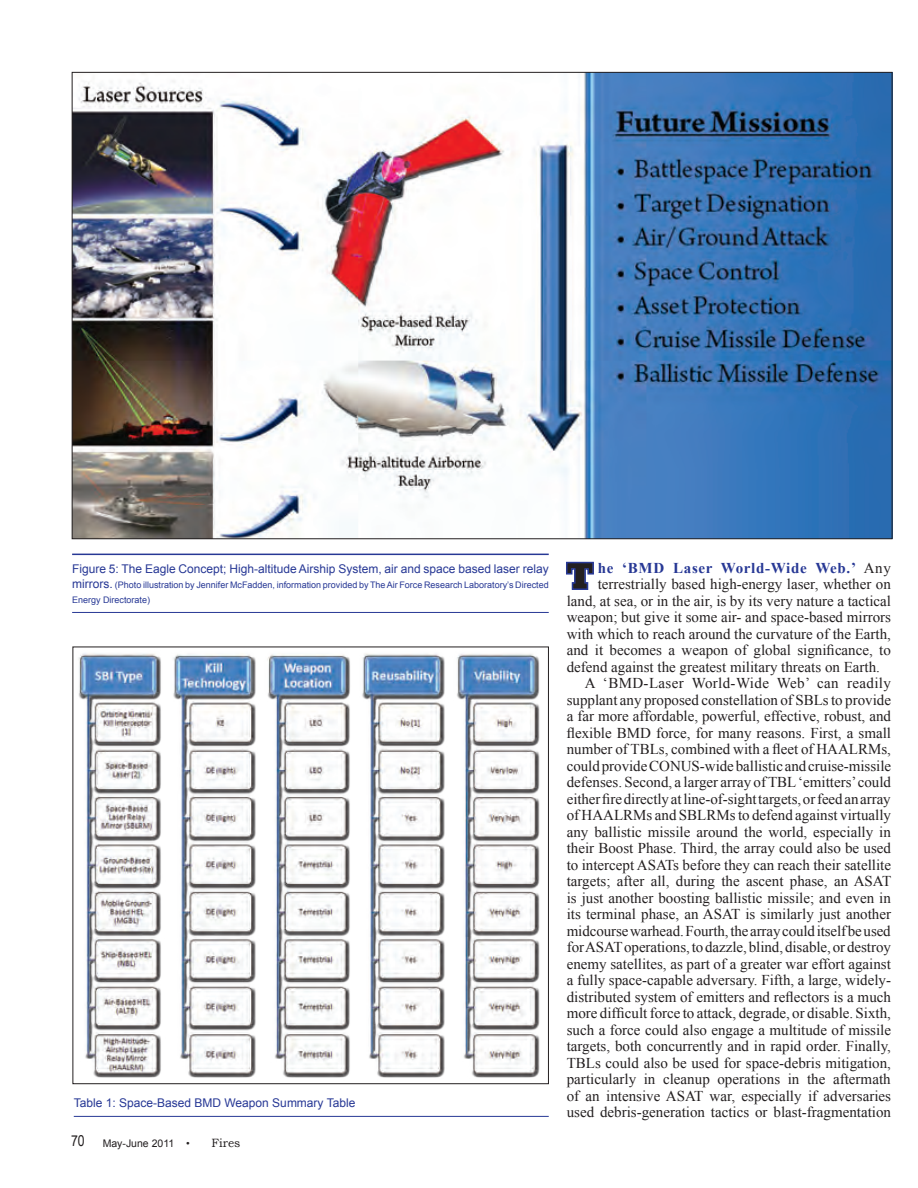
<style>
.page{position:relative;width:918px;height:1188px;background:#fff}
.page>*{position:absolute;margin:0;border:0;box-sizing:border-box;transform-origin:0 0}
.Copy__Drop_Cap__Glob{font:800 39.3px "Rockwell";color:#231f20}
.Copy__Body_text{font:15px/16.5px "Times New Roman";color:#231f20;text-align:justify}
.Copy__Drop_Cap__Glob-2{font:15px "Times New Roman";color:#231f20}
.Copy__Drop_Cap__Glob-3{font:700 15px "Times New Roman";letter-spacing:.045em;color:#273895}
.Photographs_graphics{font:12px "Arial";color:#273895}
.t1{font:12px "Bookman Old Style";color:#231f20}
.t2{font:10.5px "Arial";color:#231f20}
.Photographs_graphics-2{font:9px/15px "Arial";color:#273895}
.s1{font-size:12px}
.s2{font-family:"Arial Narrow";font-size:15px}
.s3{font-weight:400;color:#231f20}
</style>
<div class="page">
<img style="left:74px;top:74px;width:816px;height:463px">
<img style="left:78px;top:653px;width:462px;height:425px">
<svg style="left:566px;top:561px;width:28px;height:29px"></svg>
<hr style="left:74px;top:1116px;width:475px;height:1px;background:#273895">
<hr style="left:72px;top:554px;width:477px;height:1px;background:#273895">
<hr style="left:72px;top:612px;width:477px;height:1px;background:#273895">
<p class="Photographs_graphics" style="left:72px;top:561px;width:478px">Figure 5: The Eagle Concept; High-altitude Airship System, air and space based laser relay</p>
<p class="Photographs_graphics-2" style="left:72px;top:578px;width:478px"><span class="s1">mirrors.</span> (Photo illustration by Jennifer McFadden, information provided by The Air Force Research Laboratory’s Directed<br>Energy Directorate)</p>
<p class="Photographs_graphics" style="left:74px;top:1095px;width:283px">Table 1: Space-Based BMD Weapon Summary Table</p>
<p class="t2" style="left:71px;top:1137px;width:120px"><span class="s2">70</span> May-June 2011 •</p>
<p class="t1" style="left:212px;top:1135px;width:31px">Fires</p>
<p class="Copy__Drop_Cap__Glob" style="left:565px;top:553px;width:31px">T</p>
<p class="Copy__Drop_Cap__Glob-3" style="left:598px;top:557px;width:295px">he ‘BMD Laser World-Wide Web.’ <span class="s3">Any</span></p>
<p class="Copy__Drop_Cap__Glob-2" style="left:598px;top:574px;width:295px">terrestrially based high-energy laser, whether on</p>
<p class="Copy__Drop_Cap__Glob-2" style="left:567px;top:591px;width:326px">land, at sea, or in the air, is by its very nature a tactical</p>
<p class="Copy__Drop_Cap__Glob-2" style="left:567px;top:607px;width:326px">weapon; but give it some air- and space-based mirrors</p>
<p class="Copy__Drop_Cap__Glob-2" style="left:567px;top:624px;width:326px">with which to reach around the curvature of the Earth,</p>
<p class="Copy__Drop_Cap__Glob-2" style="left:567px;top:640px;width:326px">and it becomes a weapon of global significance, to</p>
<p class="Copy__Drop_Cap__Glob-2" style="left:567px;top:657px;width:315px">defend against the greatest military threats on Earth.</p>
<p class="Copy__Body_text" style="left:567px;top:675px;width:326px;text-indent:18px">A ‘BMD-Laser World-Wide Web’ can readily supplant any proposed constellation of SBLs to provide a far more affordable, powerful, effective, robust, and flexible BMD force, for many reasons. First, a small number of TBLs, combined with a fleet of HAALRMs, could provide CONUS-wide ballistic and cruise-missile defenses. Second, a larger array of TBL ‘emitters’ could either fire directly at line-of-sight targets, or feed an array of HAALRMs and SBLRMs to defend against virtually any ballistic missile around the world, especially in their Boost Phase. Third, the array could also be used to intercept ASATs before they can reach their satellite targets; after all, during the ascent phase, an ASAT is just another boosting ballistic missile; and even in its terminal phase, an ASAT is similarly just another midcourse warhead. Fourth, the array could itself be used for ASAT operations, to dazzle, blind, disable, or destroy enemy satellites, as part of a greater war effort against a fully space-capable adversary. Fifth, a large, widely&shy;distributed system of emitters and reflectors is a much more difficult force to attack, degrade, or disable. Sixth, such a force could also engage a multitude of missile targets, both concurrently and in rapid order. Finally, TBLs could also be used for space-debris mitigation, particularly in cleanup operations in the aftermath of an intensive ASAT war, especially if adversaries used debris-generation tactics or blast-fragmentation</p>
</div>
